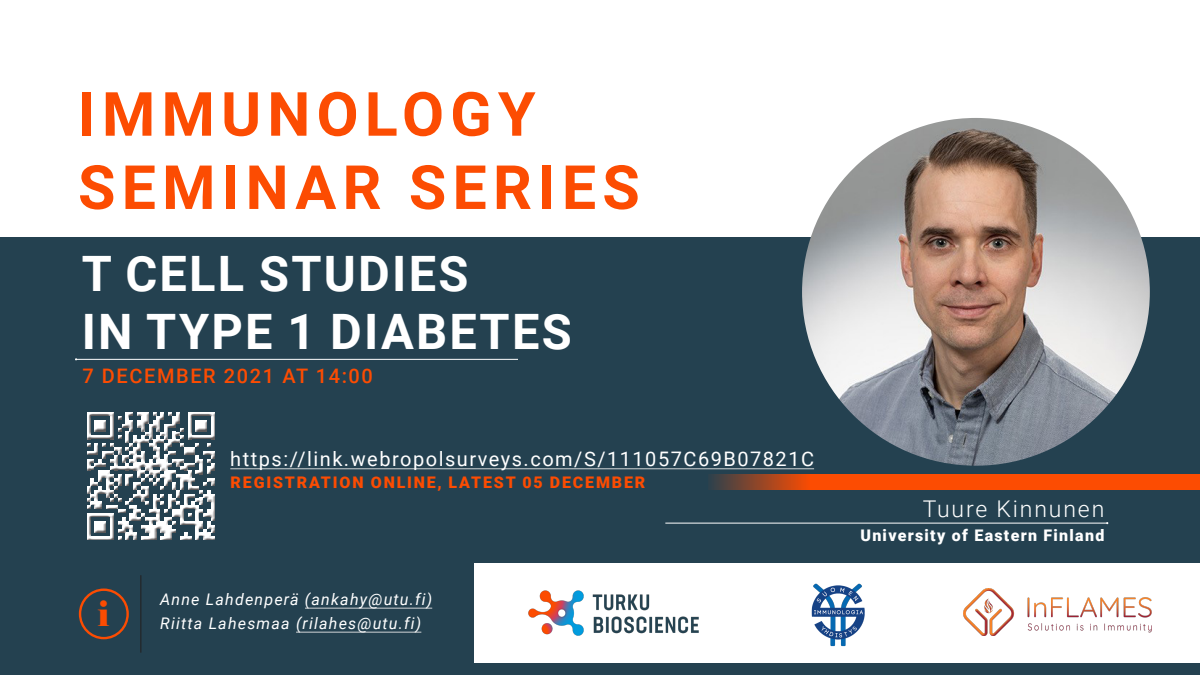
<style>
.page{position:relative;width:1200px;height:675px;background:#fff}
.page>*{position:absolute;margin:0;border:0;box-sizing:border-box;transform-origin:0 0}
.t1{font:700 61px/73.2px "Roboto";letter-spacing:.1em;color:#fc4c02}
.t2{font:700 48.8px/58.6px "Roboto";letter-spacing:.045em;color:#fff}
.t3{font:35px "Elephant";color:#fc4c02}
.t4{font:300 23px "Roboto";letter-spacing:.08em;color:#fff}
.t5{font:20px "Roboto";letter-spacing:.075em;color:#fff}
.t6{font:500 20px "Roboto";letter-spacing:.08em;color:#fc4c02}
.t7{font:italic 16px "Roboto";letter-spacing:.075em;color:#fff}
.t8{font:900 16px "Roboto";letter-spacing:.115em;color:#fc4c02}
.t9{font:900 16px "Roboto";letter-spacing:.08em;color:#fff}
</style>
<div class="page">
<div style="left:0;top:237px;width:1200px;height:438px;background:#244150"></div>
<div style="left:475px;top:563px;width:725px;height:100px;background:#fff"></div>
<hr style="left:230px;top:469px;width:584px;height:1px;background:#d0d4d6">
<div style="left:84px;top:410px;width:134px;height:134px;background:#231f20;opacity:.75"></div>
<hr style="left:305px;top:608px;width:127px;height:1px;background:#d0d4d6">
<hr style="left:296px;top:632px;width:125px;height:1px;background:#d0d4d6">
<div style="left:79px;top:589px;width:50px;height:50px;border:2px solid #fc4c02;border-radius:50%"></div>
<hr style="left:141px;top:575px;width:1px;height:78px;background:#231f20">
<img style="left:529px;top:591px;width:170px;height:44px">
<img style="left:811px;top:583px;width:54px;height:64px">
<img style="left:963px;top:589px;width:189px;height:46px">
<svg style="left:710px;top:474px;width:490px;height:16px;fill:#fc4c02"></svg>
<hr style="left:665px;top:523px;width:442px;height:1px;background:#fff">
<hr style="left:76px;top:359px;width:442px;height:1px;background:#fff">
<img style="left:802px;top:118px;width:348px;height:348px;border-radius:174px">
<p class="t1" style="left:78px;top:75px;width:563px">IMMUNOLOGY<br>SEMINAR SERIES</p>
<p class="t2" style="left:82px;top:242px;width:491px">T CELL STUDIES<br>IN TYPE 1 DIABETES</p>
<p class="t6" style="left:82px;top:362px;width:292px">7 DECEMBER 2021 AT 14:00</p>
<p class="t3" style="left:98px;top:591px;width:13px">i</p>
<p class="t5" style="left:230px;top:445px;width:585px">https://link.webropolsurveys.com/S/111057C69B07821C</p>
<p class="t8" style="left:231px;top:471px;width:416px">REGISTRATION ONLINE, LATEST 05 DECEMBER</p>
<p class="t7" style="left:160px;top:588px;width:274px">Anne Lahdenperä (ankahy@utu.fi)</p>
<p class="t7" style="left:160px;top:612px;width:263px">Riitta Lahesmaa (rilahes@utu.fi)</p>
<h3 class="t4" style="left:923px;top:493px;width:183px">Tuure Kinnunen</h3>
<p class="t9" style="left:860px;top:524px;width:245px">University of Eastern Finland</p>
</div>
